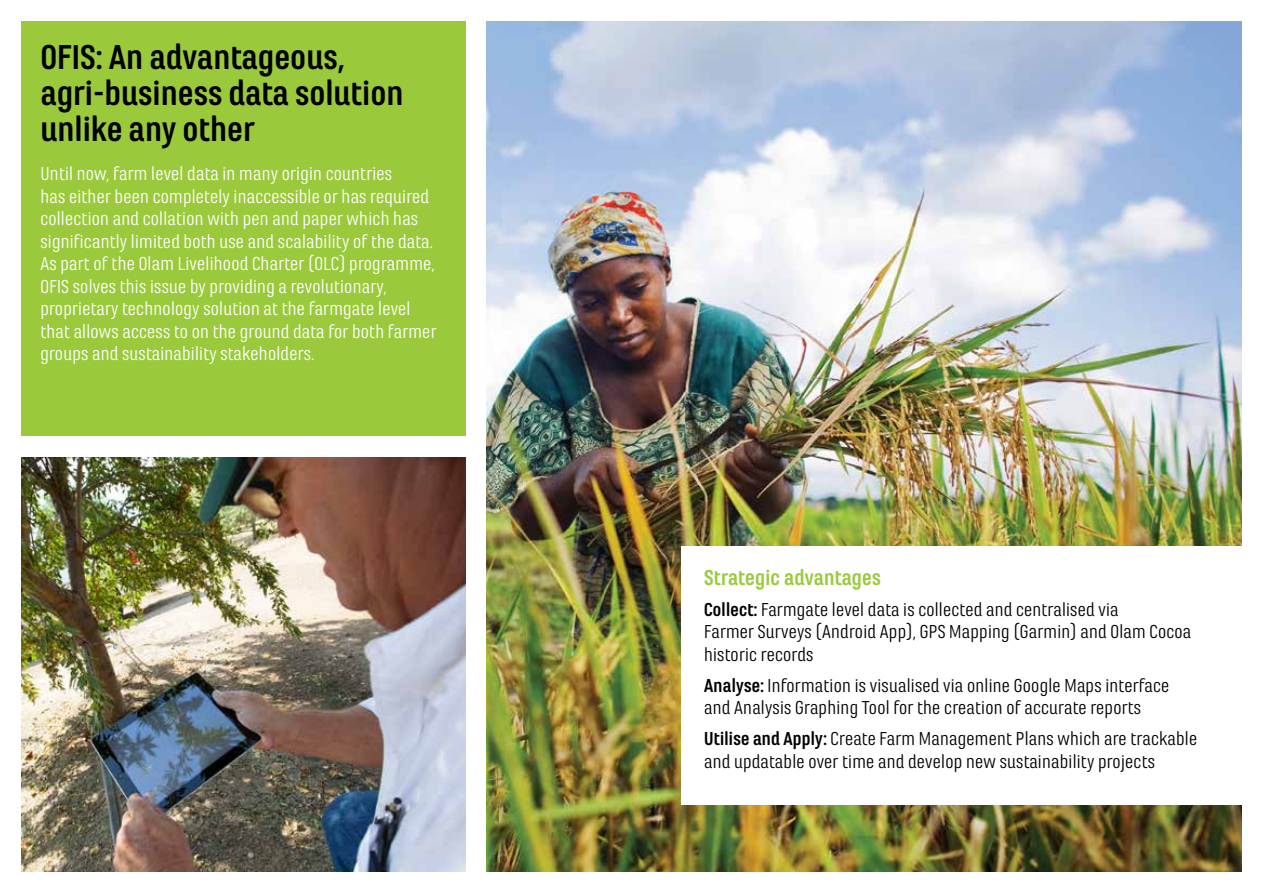
<style>
.page{position:relative;width:1263px;height:893px;background:#fff}
.page>*{position:absolute;margin:0;border:0;box-sizing:border-box;transform-origin:0 0}
.t1{font:700 36px/36px "Marianina Wd FY";letter-spacing:-.02em;color:#000}
.t2{font:700 22.5px "Marianina Wd FY";letter-spacing:-.02em;color:#9aca3c}
.t3{font:19.5px/22.5px "Marianina Wd FY";letter-spacing:-.02em;color:#fff}
.t4{font:19.5px/22.5px "Marianina Wd FY";letter-spacing:-.02em;color:#000}
.s1{font-weight:700}
</style>
<div class="page">
<img style="left:487px;top:21px;width:755px;height:851px">
<div style="left:682px;top:546px;width:581px;height:259px;background:#fff"></div>
<img style="left:21px;top:457px;width:445px;height:415px">
<div style="left:21px;top:21px;width:445px;height:415px;background:#9aca3c"></div>
<h1 class="t1" style="left:40px;top:39px;width:365px">OFIS: An advantageous, agri-business data solution unlike any other</h1>
<p class="t3" style="left:40px;top:163px;width:398px">Until now, farm level data in many origin countries<br>has either been completely inaccessible or has required collection and collation with pen and paper which has significantly limited both use and scalability of the data.<br>As part of the Olam Livelihood Charter (OLC) programme, OFIS solves this issue by providing a revolutionary, proprietary technology solution at the farmgate level that allows access to on the ground data for both farmer groups and sustainability stakeholders.</p>
<p class="t2" style="left:704px;top:565px;width:179px">Strategic advantages</p>
<p class="t4" style="left:704px;top:598px;width:489px"><span class="s1">Collect:</span> Farmgate level data is collected and centralised via<br>Farmer Surveys (Android App), GPS Mapping (Garmin) and Olam Cocoa historic records</p>
<p class="t4" style="left:704px;top:674px;width:467px"><span class="s1">Analyse:</span> Information is visualised via online Google Maps interface and Analysis Graphing Tool for the creation of accurate reports</p>
<p class="t4" style="left:704px;top:727px;width:495px"><span class="s1">Utilise and Apply:</span> Create Farm Management Plans which are trackable and updatable over time and develop new sustainability projects</p>
</div>
